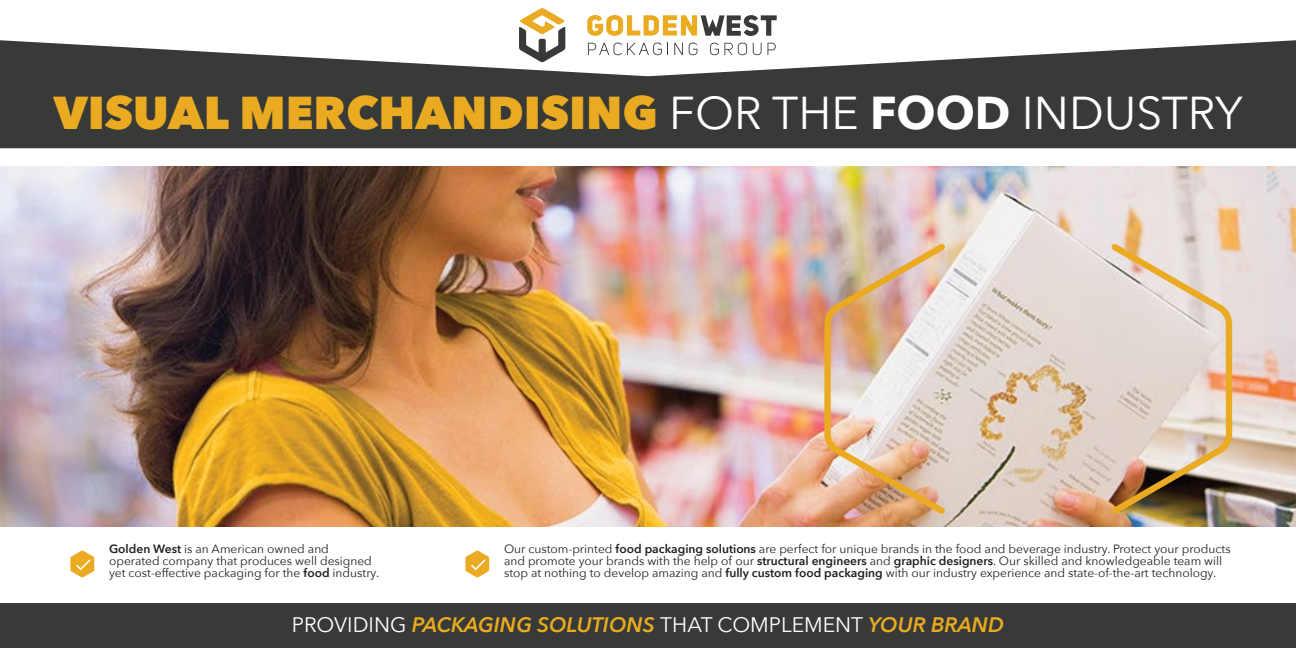
<style>
.page{position:relative;width:1296px;height:648px;background:#fff}
.page>*{position:absolute;margin:0;border:0;box-sizing:border-box;transform-origin:0 0}
.t1{font:800 46px "Avenir Next";color:#eaaa21}
.t2{font:italic 600 21px "Avenir Next";color:#eaaa21}
.t3{font:12px/12px "Avenir Next";color:#231f20}
.s1{font-weight:400;color:#fff}
.s2{font-weight:700;color:#fff}
.s3{font-weight:600}
.s4{font-weight:400;font-style:normal;color:#fff}
</style>
<div class="page">
<img style="left:0;top:166px;width:1296px;height:360px">
<svg style="left:0;top:40px;width:1296px;height:108px;background:#555754"></svg>
<svg style="left:519px;top:8px;width:46px;height:54px"></svg>
<svg style="left:588px;top:43px;width:80px;height:12px"></svg>
<svg style="left:674px;top:43px;width:9px;height:12px"></svg>
<svg style="left:689px;top:43px;width:8px;height:12px"></svg>
<svg style="left:710px;top:43px;width:37px;height:12px"></svg>
<svg style="left:753px;top:43px;width:9px;height:12px"></svg>
<svg style="left:768px;top:43px;width:8px;height:12px"></svg>
<svg style="left:587px;top:15px;width:190px;height:21px"></svg>
<div style="left:0;top:603px;width:1296px;height:45px;background:#373a36"></div>
<svg style="left:70px;top:550px;width:24px;height:28px"></svg>
<svg style="left:465px;top:550px;width:24px;height:28px"></svg>
<img style="left:821px;top:238px;width:129px;height:282px">
<img style="left:1106px;top:238px;width:129px;height:282px">
<h1 class="t1" style="left:54px;top:84px;width:1191px">VISUAL MERCHANDISING <span class="s1">FOR THE</span> <span class="s2">FOOD</span> <span class="s1">INDUSTRY</span></h1>
<p class="t3" style="left:109px;top:542px;width:272px"><span class="s3">Golden West</span> is an American owned and operated company that produces well designed yet cost-effective packaging for the <span class="s3">food</span> industry.</p>
<p class="t3" style="left:504px;top:542px;width:728px">Our custom-printed <span class="s3">food packaging solutions</span> are perfect for unique brands in the food and beverage industry. Protect your products and promote your brands with the help of our <span class="s3">structural engineers</span> and <span class="s3">graphic designers</span>. Our skilled and knowledgeable team will stop at nothing to develop amazing and <span class="s3">fully custom food packaging</span> with our industry experience and state-of-the-art technology.</p>
<h2 class="t2" style="left:292px;top:607px;width:714px"><span class="s4">PROVIDING</span> PACKAGING SOLUTIONS <span class="s4">THAT COMPLEMENT</span> YOUR BRAND</h2>
</div>
